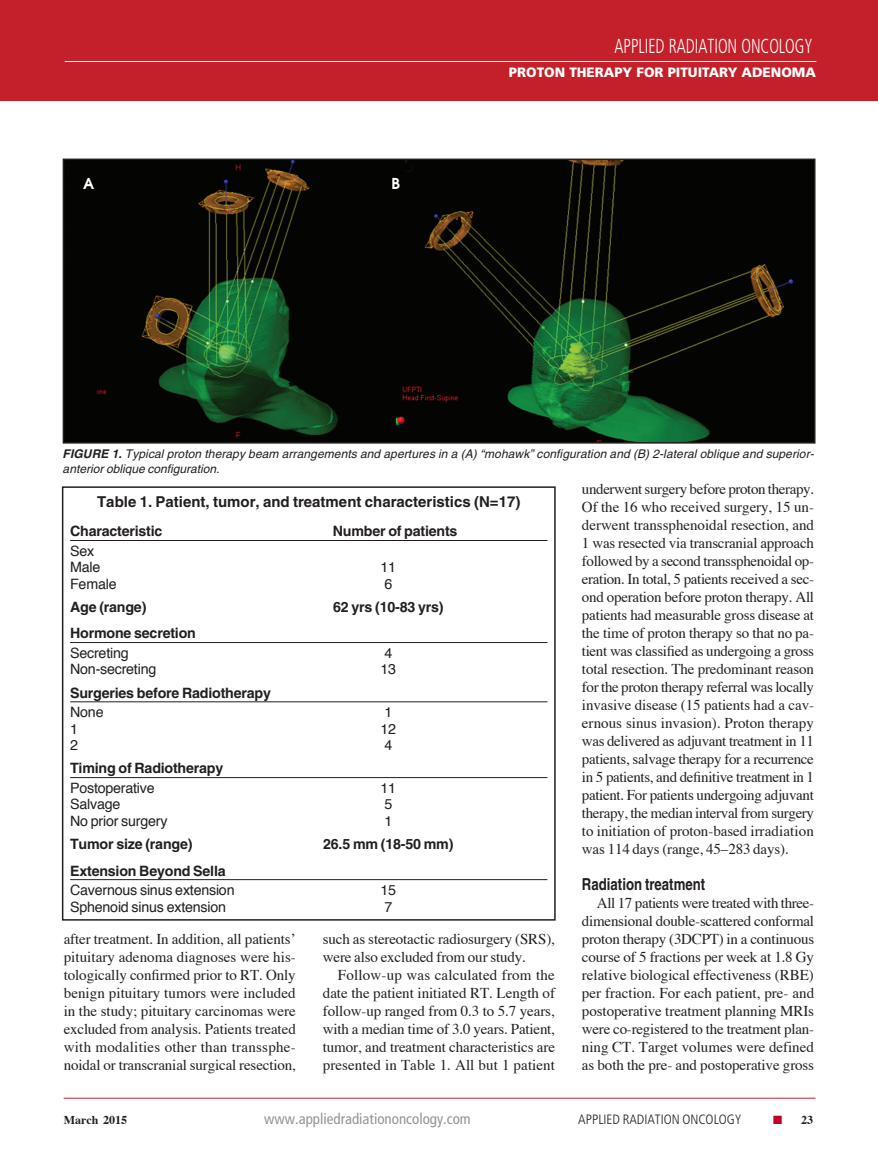
<style>
.page{position:relative;width:878px;height:1175px;background:#fff}
.page>*{position:absolute;margin:0;border:0;box-sizing:border-box;transform-origin:0 0}
.t1{font:300 condensed 20.25px "Frutiger";color:#fff;scale:.8 1}
.Article_subhead{font:700 16.5px "Helvetica";color:#231f20;scale:.8 1}
.Article_body_copy{font:15px/18px "Times";letter-spacing:-.01em;color:#231f20;text-align:justify}
.Table_head{font:700 15px "Helvetica";color:#231f20}
.t2{font:condensed 15px "Frutiger";color:#939598}
.figure_labels{font:600 15px "Avant Garde";color:#fff}
.Table_body_text{font:14.25px "Helvetica";letter-spacing:-.015em;color:#231f20}
.Table_col_head{font:700 14.25px "Helvetica";letter-spacing:-.015em;color:#231f20}
.table_col_head_no_ru{font:700 14.25px "Helvetica";letter-spacing:-.015em;color:#231f20}
.t3{font:900 13.5px "Frutiger";color:#fff}
.t4{font:300 condensed 13.5px "Frutiger";color:#231f20}
.Article_fig_caption{font:italic 12px/15px "Helvetica";letter-spacing:.01em;color:#231f20}
.t5{font:700 12px "Times";color:#231f20}
.s1{font-weight:700}
.s2{color:#c1022c}
</style>
<div class="page">
<div style="left:0;top:0;width:878px;height:101px;background:#c4202a"></div>
<hr style="left:64px;top:1097px;width:751px;height:1px;background:#c4202a">
<hr style="left:65px;top:61px;width:751px;height:1px;background:#fff">
<img style="left:66px;top:161px;width:746px;height:279px">
<div style="left:63px;top:158px;width:752px;height:285px;border:2px solid #231f20"></div>
<hr style="left:70px;top:540px;width:477px;height:1px;background:#231f20">
<hr style="left:70px;top:642px;width:477px;height:1px;background:#231f20">
<hr style="left:70px;top:701px;width:477px;height:1px;background:#231f20">
<hr style="left:70px;top:777px;width:477px;height:1px;background:#231f20">
<hr style="left:70px;top:879px;width:477px;height:1px;background:#231f20">
<div style="left:62px;top:486px;width:493px;height:434px;border:2px solid #231f20"></div>
<h1 class="t1" style="left:614px;top:34px;width:249px">APPLIED RADIATION ONCOLOGY</h1>
<p class="figure_labels" style="left:83px;top:174px;width:13px">A</p>
<p class="figure_labels" style="left:391px;top:174px;width:10px">B</p>
<p class="t3" style="left:509px;top:64px;width:308px">PROTON THERAPY FOR PITUITARY ADENOMA</p>
<p class="Article_fig_caption" style="left:63px;top:446px;width:753px"><span class="s1">FIGURE 1.</span> Typical proton therapy beam arrangements and apertures in a (A) “mohawk” configuration and (B) 2-lateral oblique and superior&shy;anterior oblique configuration.</p>
<p class="Table_head" style="left:97px;top:492px;width:424px">Table 1. Patient, tumor, and treatment characteristics (N=17)</p>
<p class="Table_col_head" style="left:70px;top:522px;width:94px">Characteristic</p>
<p class="Table_col_head" style="left:333px;top:522px;width:126px">Number of patients</p>
<p class="Table_body_text" style="left:70px;top:541px;width:26px">Sex</p>
<p class="Table_body_text" style="left:70px;top:558px;width:32px">Male</p>
<p class="Table_body_text" style="left:380px;top:558px;width:17px">11</p>
<p class="Table_body_text" style="left:70px;top:574px;width:48px">Female</p>
<p class="Table_body_text" style="left:384px;top:574px;width:9px">6</p>
<p class="table_col_head_no_ru" style="left:70px;top:598px;width:78px">Age (range)</p>
<p class="table_col_head_no_ru" style="left:333px;top:598px;width:112px">62 yrs (10-83 yrs)</p>
<p class="Table_col_head" style="left:70px;top:624px;width:127px">Hormone secretion</p>
<p class="Table_body_text" style="left:70px;top:643px;width:60px">Secreting</p>
<p class="Table_body_text" style="left:384px;top:643px;width:9px">4</p>
<p class="Table_body_text" style="left:70px;top:660px;width:88px">Non-secreting</p>
<p class="Table_body_text" style="left:380px;top:660px;width:17px">13</p>
<p class="Table_col_head" style="left:70px;top:684px;width:202px">Surgeries before Radiotherapy</p>
<p class="Table_body_text" style="left:70px;top:702px;width:35px">None</p>
<p class="Table_body_text" style="left:384px;top:702px;width:9px">1</p>
<p class="Table_body_text" style="left:70px;top:719px;width:9px">1</p>
<p class="Table_body_text" style="left:380px;top:719px;width:17px">12</p>
<p class="Table_body_text" style="left:70px;top:735px;width:9px">2</p>
<p class="Table_body_text" style="left:384px;top:735px;width:9px">4</p>
<p class="Table_col_head" style="left:70px;top:759px;width:155px">Timing of Radiotherapy</p>
<p class="Table_body_text" style="left:70px;top:778px;width:86px">Postoperative</p>
<p class="Table_body_text" style="left:380px;top:778px;width:17px">11</p>
<p class="Table_body_text" style="left:70px;top:795px;width:52px">Salvage</p>
<p class="Table_body_text" style="left:384px;top:795px;width:9px">5</p>
<p class="Table_body_text" style="left:70px;top:811px;width:99px">No prior surgery</p>
<p class="Table_body_text" style="left:384px;top:811px;width:9px">1</p>
<p class="table_col_head_no_ru" style="left:70px;top:835px;width:124px">Tumor size (range)</p>
<p class="table_col_head_no_ru" style="left:323px;top:835px;width:132px">26.5 mm (18-50 mm)</p>
<p class="Table_col_head" style="left:70px;top:861px;width:157px">Extension Beyond Sella</p>
<p class="Table_body_text" style="left:70px;top:880px;width:166px">Cavernous sinus extension</p>
<p class="Table_body_text" style="left:380px;top:880px;width:17px">15</p>
<p class="Table_body_text" style="left:70px;top:897px;width:157px">Sphenoid sinus extension</p>
<p class="Table_body_text" style="left:384px;top:897px;width:9px">7</p>
<p class="Article_body_copy" style="left:64px;top:928px;width:234px">after treatment. In addition, all patients’ pituitary adenoma diagnoses were his&shy;tologically confirmed prior to RT. Only benign pituitary tumors were included in the study; pituitary carcinomas were excluded from analysis. Patients treated with modalities other than transsphe&shy;noidal or transcranial surgical resection,</p>
<p class="Article_body_copy" style="left:323px;top:928px;width:233px">such as stereotactic radiosurgery (SRS), were also excluded from our study.</p>
<p class="Article_body_copy" style="left:323px;top:964px;width:234px;text-indent:15px">Follow-up was calculated from the date the patient initiated RT. Length of follow-up ranged from 0.3 to 5.7 years, with a median time of 3.0 years. Patient, tumor, and treatment characteristics are presented in Table 1. All but 1 patient</p>
<p class="Article_body_copy" style="left:582px;top:478px;width:234px">underwent surgery before proton therapy.<br>Of the 16 who received surgery, 15 un&shy;derwent transsphenoidal resection, and 1 was resected via transcranial approach followed by a second transsphenoidal op&shy;eration. In total, 5 patients received a sec&shy;ond operation before proton therapy. All patients had measurable gross disease at the time of proton therapy so that no pa&shy;tient was classified as undergoing a gross total resection. The predominant reason for the proton therapy referral was locally invasive disease (15 patients had a cav&shy;ernous sinus invasion). Proton therapy was delivered as adjuvant treatment in 11 patients, salvage therapy for a recurrence in 5 patients, and definitive treatment in 1 patient. For patients undergoing adjuvant therapy, the median interval from surgery to initiation of proton-based irradiation was 114 days (range, 45–283 days).</p>
<p class="Article_subhead" style="left:582px;top:874px;width:156px">Radiation treatment</p>
<p class="Article_body_copy" style="left:582px;top:892px;width:234px;text-indent:15px">All 17 patients were treated with three&shy;dimensional double-scattered conformal proton therapy (3DCPT) in a continuous course of 5 fractions per week at 1.8 Gy relative biological effectiveness (RBE) per fraction. For each patient, pre- and postoperative treatment planning MRIs were co-registered to the treatment plan&shy;ning CT. Target volumes were defined as both the pre- and postoperative gross</p>
<p class="t5" style="left:64px;top:1108px;width:65px">March 2015</p>
<p class="t2" style="left:264px;top:1110px;width:208px">www.appliedradiationoncology.com</p>
<p class="t4" style="left:578px;top:1112px;width:165px">APPLIED RADIATION ONCOLOGY</p>
<p class="t5" style="left:773px;top:1108px;width:41px"><span class="s2">■</span> 23</p>
</div>
